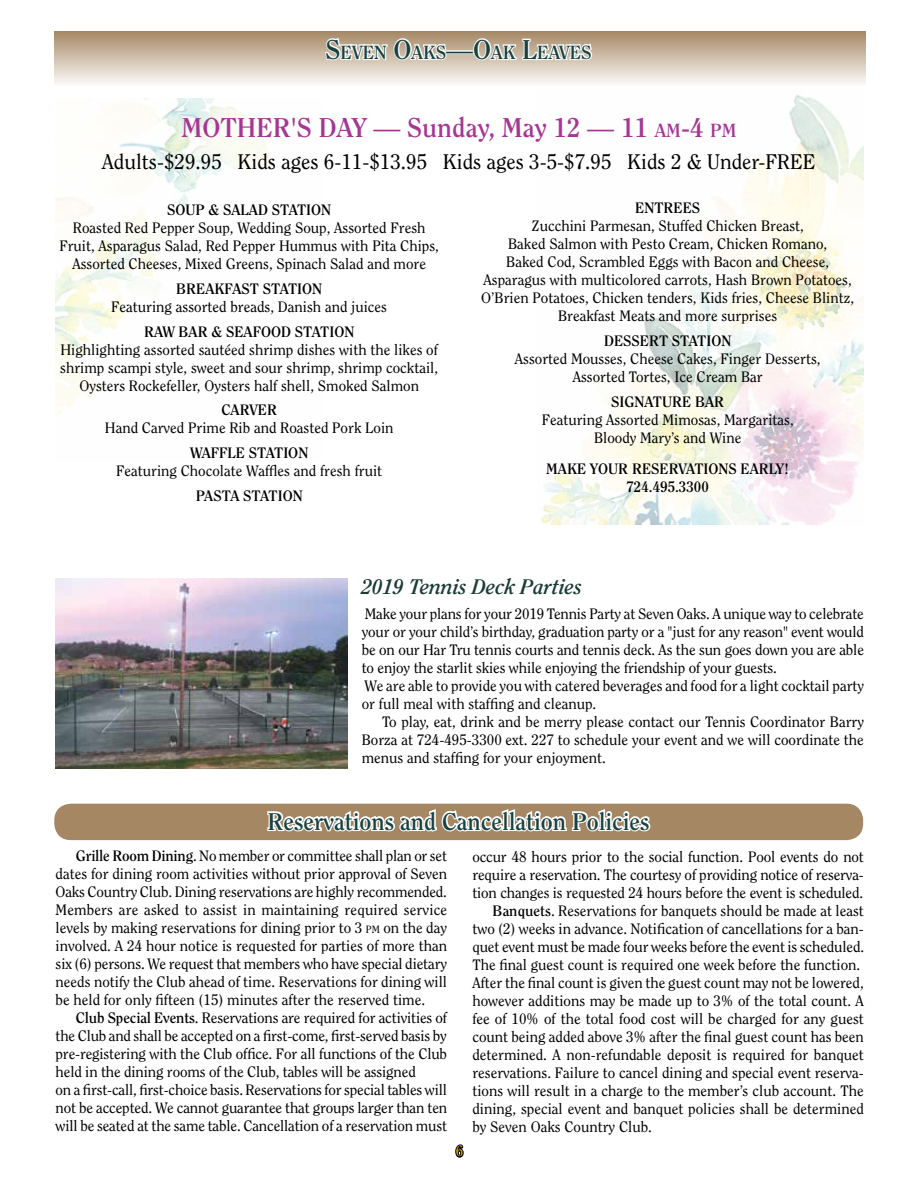
<style>
.page{position:relative;width:918px;height:1188px;background:#fff}
.page>*{position:absolute;margin:0;border:0;box-sizing:border-box;transform-origin:0 0}
.t1{font:700 27px "Clearface";color:#a63593}
.t2{font:700 24px "Clearface";color:#184141}
.t3{font:21px "Clearface";color:#000}
.t4{font:italic 700 21px "Clearface";color:#1a3c34}
.t5{font:700 18.9px "Clearface";color:#184141}
.t6{font:15px/18px "Clearface";color:#000;text-align:center}
.t7{font:700 15px/18px "Clearface";color:#000;text-align:center}
.t8{font:15px "Clearface";color:#e8af10}
.s1{font-size:27px}
.s2{font-size:18.9px}
.s3{font-weight:700}
.s4{font-size:10.5px}
</style>
<div class="page">
<div style="left:54px;top:31px;width:811px;height:54px;background:linear-gradient(to bottom,#a68865,#f9f7f5)"></div>
<svg style="left:324px;top:33px;width:124px;height:39px"></svg>
<div style="left:445px;top:50px;width:29px;height:4px;border:2px solid #fff"></div>
<svg style="left:472px;top:33px;width:121px;height:39px"></svg>
<svg style="left:455px;top:1144px;width:9px;height:14px"></svg>
<img style="left:56px;top:99px;width:214px;height:315px">
<img style="left:541px;top:95px;width:322px;height:429px">
<div style="left:54px;top:804px;width:809px;height:36px;background:#a58763;border-radius:17px"></div>
<svg style="left:266px;top:809px;width:386px;height:32px"></svg>
<img style="left:56px;top:578px;width:292px;height:190px">
<p class="t5" style="left:326px;top:41px;width:266px"><span class="s1">S</span>EVEN <span class="s1">O</span>AKS<span class="s1">—O</span>AK <span class="s1">L</span>EAVES</p>
<h1 class="t1" style="left:181px;top:112px;width:557px">MOTHER'S DAY — Sunday, May 12 — 11 <span class="s2">AM</span>-4 <span class="s2">PM</span></h1>
<h3 class="t3" style="left:102px;top:149px;width:715px">Adults-$29.95 Kids ages 6-11-$13.95 Kids ages 3-5-$7.95 Kids 2 &amp; Under-FREE</h3>
<p class="t7" style="left:635px;top:199px;width:67px">ENTREES</p>
<p class="t6" style="left:481px;top:217px;width:374px">Zucchini Parmesan, Stuffed Chicken Breast,<br>Baked Salmon with Pesto Cream, Chicken Romano,<br>Baked Cod, Scrambled Eggs with Bacon and Cheese, Asparagus with multicolored carrots, Hash Brown Potatoes, O’Brien Potatoes, Chicken tenders, Kids fries, Cheese Blintz, Breakfast Meats and more surprises</p>
<p class="t7" style="left:604px;top:332px;width:129px">DESSERT STATION</p>
<p class="t6" style="left:515px;top:350px;width:307px">Assorted Mousses, Cheese Cakes, Finger Desserts,<br>Assorted Tortes, Ice Cream Bar</p>
<p class="t7" style="left:611px;top:393px;width:114px">SIGNATURE BAR</p>
<p class="t6" style="left:542px;top:411px;width:254px">Featuring Assorted Mimosas, Margaritas,<br>Bloody Mary’s and Wine</p>
<p class="t7" style="left:546px;top:460px;width:245px">MAKE YOUR RESERVATIONS EARLY!<br>724.495.3300</p>
<p class="t7" style="left:167px;top:201px;width:166px">SOUP &amp; SALAD STATION</p>
<p class="t6" style="left:59px;top:219px;width:381px">Roasted Red Pepper Soup, Wedding Soup, Assorted Fresh<br>Fruit, Asparagus Salad, Red Pepper Hummus with Pita Chips,<br>Assorted Cheeses, Mixed Greens, Spinach Salad and more</p>
<p class="t7" style="left:176px;top:280px;width:148px">BREAKFAST STATION</p>
<p class="t6" style="left:111px;top:298px;width:277px">Featuring assorted breads, Danish and juices</p>
<p class="t7" style="left:144px;top:322px;width:212px">RAW BAR &amp; SEAFOOD STATION</p>
<p class="t6" style="left:60px;top:340px;width:379px">Highlighting assorted sautéed shrimp dishes with the likes of shrimp scampi style, sweet and sour shrimp, shrimp cocktail,<br>Oysters Rockefeller, Oysters half shell, Smoked Salmon</p>
<p class="t7" style="left:221px;top:401px;width:57px">CARVER</p>
<p class="t6" style="left:105px;top:419px;width:290px">Hand Carved Prime Rib and Roasted Pork Loin</p>
<p class="t7" style="left:190px;top:444px;width:120px">WAFFLE STATION</p>
<p class="t6" style="left:116px;top:462px;width:267px">Featuring Chocolate Waffles and fresh fruit</p>
<p class="t7" style="left:196px;top:487px;width:109px">PASTA STATION</p>
<h3 class="t4" style="left:362px;top:574px;width:222px">2019 Tennis Deck Parties</h3>
<p class="t6" style="left:362px;top:604px;width:504px;text-align:left">Make your plans for your 2019 Tennis Party at Seven Oaks. A unique way to celebrate your or your child’s birthday, graduation party or a "just for any reason" event would be on our Har Tru tennis courts and tennis deck. As the sun goes down you are able to enjoy the starlit skies while enjoying the friendship of your guests.<br>We are able to provide you with catered beverages and food for a light cocktail party or full meal with staffing and cleanup.</p>
<p class="t6" style="left:362px;top:712px;width:504px;text-align:justify;text-indent:20px">To play, eat, drink and be merry please contact our Tennis Coordinator Barry Borza at 724-495-3300 ext. 227 to schedule your event and we will coordinate the menus and staffing for your enjoyment.</p>
<h2 class="t2" style="left:268px;top:807px;width:383px">Reservations and Cancellation Policies</h2>
<p class="t6" style="left:472px;top:848px;width:393px">occur 48 hours prior to the social function. Pool events do not</p>
<p class="t6" style="left:472px;top:866px;width:393px">require a reservation. The courtesy of providing notice of reserva-</p>
<p class="t6" style="left:472px;top:884px;width:392px">tion changes is requested 24 hours before the event is scheduled.</p>
<p class="t6" style="left:493px;top:902px;width:373px"><span class="s3">Banquets</span>. Reservations for banquets should be made at least</p>
<p class="t6" style="left:472px;top:920px;width:393px">two (2) weeks in advance. Notification of cancellations for a ban-</p>
<p class="t6" style="left:472px;top:938px;width:393px">quet event must be made four weeks before the event is scheduled.</p>
<p class="t6" style="left:472px;top:956px;width:389px">The final guest count is required one week before the function.</p>
<p class="t6" style="left:472px;top:974px;width:393px">After the final count is given the guest count may not be lowered,</p>
<p class="t6" style="left:472px;top:992px;width:393px">however additions may be made up to 3% of the total count. A</p>
<p class="t6" style="left:472px;top:1010px;width:393px">fee of 10% of the total food cost will be charged for any guest</p>
<p class="t6" style="left:472px;top:1028px;width:393px">count being added above 3% after the final guest count has been</p>
<p class="t6" style="left:472px;top:1046px;width:393px">determined. A non-refundable deposit is required for banquet</p>
<p class="t6" style="left:472px;top:1064px;width:393px">reservations. Failure to cancel dining and special event reserva-</p>
<p class="t6" style="left:472px;top:1082px;width:393px">tions will result in a charge to the member’s club account. The</p>
<p class="t6" style="left:472px;top:1100px;width:393px">dining, special event and banquet policies shall be determined</p>
<p class="t6" style="left:472px;top:1118px;width:181px">by Seven Oaks Country Club.</p>
<p class="t6" style="left:56px;top:847px;width:393px;text-align:justify;text-indent:20px"><span class="s3">Grille Room Dining</span>. No member or committee shall plan or set dates for dining room activities without prior approval of Seven Oaks Country Club. Dining reservations are highly recommended.<br>Members are asked to assist in maintaining required service levels by making reservations for dining prior to 3 <span class="s4">pm</span> on the day involved. A 24 hour notice is requested for parties of more than six (6) persons. We request that members who have special dietary needs notify the Club ahead of time. Reservations for dining will be held for only fifteen (15) minutes after the reserved time.</p>
<p class="t6" style="left:56px;top:1009px;width:393px;text-align:left;text-indent:20px"><span class="s3">Club Special Events</span>. Reservations are required for activities of the Club and shall be accepted on a first-come, first-served basis by pre-registering with the Club office. For all functions of the Club held in the dining rooms of the Club, tables will be assigned<br>on a first-call, first-choice basis. Reservations for special tables will not be accepted. We cannot guarantee that groups larger than ten will be seated at the same table. Cancellation of a reservation must</p>
<p class="t8" style="left:456px;top:1142px;width:9px">6</p>
</div>
